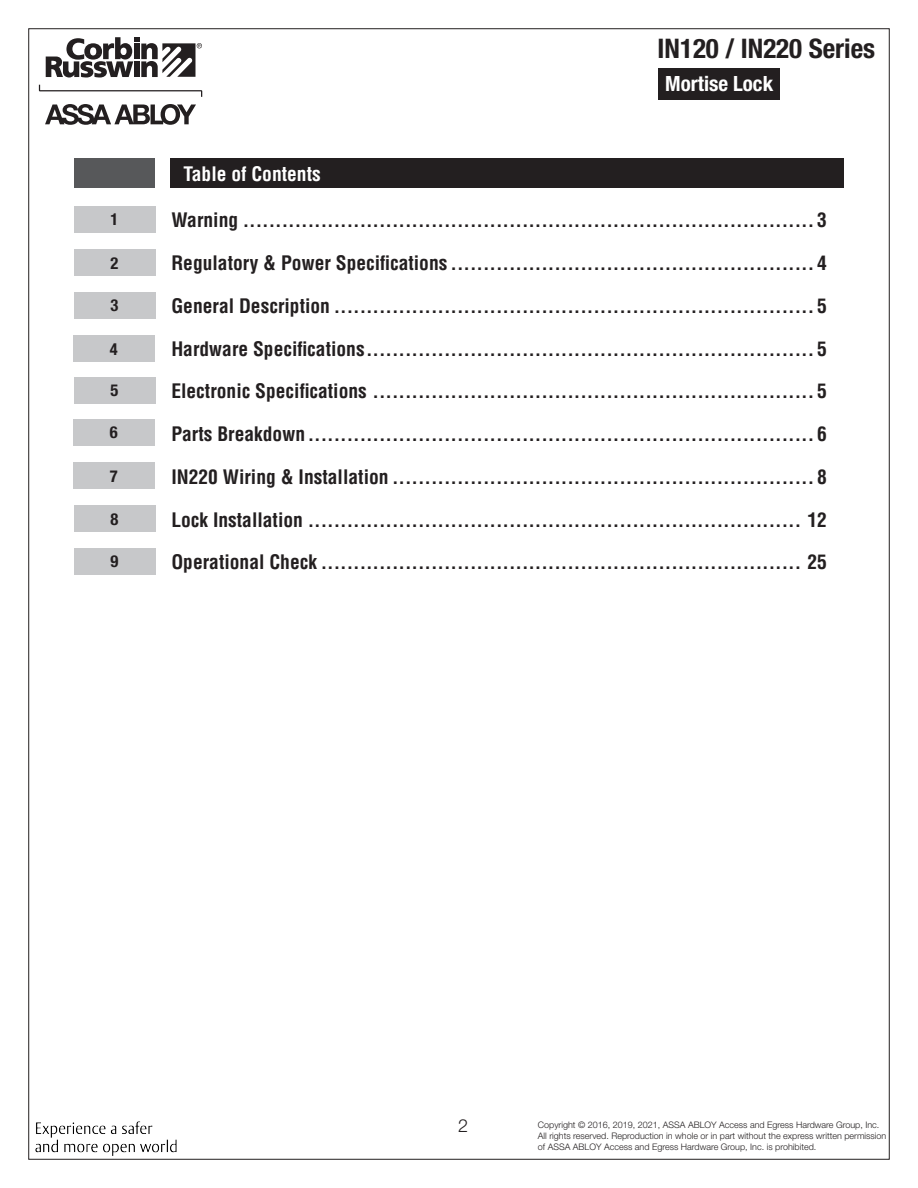
<style>
.page{position:relative;width:918px;height:1188px;background:#fff}
.page>*{position:absolute;margin:0;border:0;box-sizing:border-box;transform-origin:0 0}
.t1{font:700 condensed 27px "Helvetica Neue";color:#231f20}
.t2{font:700 condensed 21px "Helvetica Neue";color:#fff}
.SECTION_NAME_START{font:700 condensed 19.5px "Helvetica";color:#231f20}
.Section_Name_Continu{font:700 condensed 19.5px "Helvetica";color:#fff}
.t3{font:300 18px "Helvetica Neue";color:#231f20}
.Step_Number{font:700 condensed 16.5px "Helvetica Neue";color:#231f20}
.t4{font:300 9px/10.8px "Helvetica Neue";color:#231f20}
</style>
<div class="page">
<svg style="left:39px;top:85px;width:163px;height:12px"></svg>
<svg style="left:45px;top:104px;width:151px;height:21px"></svg>
<svg style="left:46px;top:37px;width:156px;height:41px"></svg>
<div style="left:658px;top:68px;width:122px;height:31px;background:#231f20"></div>
<img style="left:36px;top:1122px;width:141px;height:33px">
<div style="left:74px;top:206px;width:81px;height:27px;background:#c7c8ca"></div>
<div style="left:74px;top:292px;width:81px;height:27px;background:#c7c8ca"></div>
<div style="left:74px;top:249px;width:81px;height:27px;background:#c7c8ca"></div>
<div style="left:74px;top:159px;width:81px;height:29px;background:#57585a"></div>
<div style="left:170px;top:159px;width:674px;height:29px;background:#231f20"></div>
<div style="left:74px;top:377px;width:81px;height:26px;background:#c7c8ca"></div>
<div style="left:73px;top:419px;width:81px;height:27px;background:#c7c8ca"></div>
<div style="left:73px;top:335px;width:81px;height:27px;background:#c7c8ca"></div>
<div style="left:73px;top:462px;width:81px;height:27px;background:#c7c8ca"></div>
<div style="left:74px;top:506px;width:81px;height:26px;background:#c7c8ca"></div>
<div style="left:74px;top:548px;width:81px;height:27px;background:#c7c8ca"></div>
<p class="Step_Number" style="left:111px;top:210px;width:9px">1</p>
<p class="Step_Number" style="left:111px;top:253px;width:9px">2</p>
<p class="Step_Number" style="left:111px;top:295px;width:9px">3</p>
<p class="Step_Number" style="left:110px;top:339px;width:9px">4</p>
<p class="Step_Number" style="left:111px;top:380px;width:9px">5</p>
<p class="Step_Number" style="left:110px;top:423px;width:9px">6</p>
<p class="Step_Number" style="left:110px;top:466px;width:9px">7</p>
<p class="Step_Number" style="left:111px;top:509px;width:9px">8</p>
<p class="Step_Number" style="left:111px;top:552px;width:9px">9</p>
<p class="Section_Name_Continu" style="left:184px;top:162px;width:139px">Table of Contents</p>
<h1 class="t1" style="left:658px;top:32px;width:219px">IN120 / IN220 Series</h1>
<p class="t2" style="left:665px;top:71px;width:109px">Mortise Lock</p>
<p class="SECTION_NAME_START" style="left:171px;top:208px;width:657px">Warning ........................................................................................ 3</p>
<p class="SECTION_NAME_START" style="left:171px;top:251px;width:657px">Regulatory &amp; Power Specifications ........................................................ 4</p>
<p class="SECTION_NAME_START" style="left:171px;top:294px;width:657px">General Description .......................................................................... 5</p>
<p class="SECTION_NAME_START" style="left:171px;top:336px;width:657px">Hardware Specifications..................................................................... 5</p>
<p class="SECTION_NAME_START" style="left:171px;top:379px;width:657px">Electronic Specifications .................................................................... 5</p>
<p class="SECTION_NAME_START" style="left:171px;top:422px;width:657px">Parts Breakdown .............................................................................. 6</p>
<p class="SECTION_NAME_START" style="left:171px;top:465px;width:657px">IN220 Wiring &amp; Installation ................................................................. 8</p>
<p class="SECTION_NAME_START" style="left:171px;top:507px;width:657px">Lock Installation ............................................................................ 12</p>
<p class="SECTION_NAME_START" style="left:171px;top:550px;width:657px">Operational Check .......................................................................... 25</p>
<p class="t3" style="left:458px;top:1114px;width:12px">2</p>
<p class="t4" style="left:538px;top:1120px;width:350px">Copyright © 2016, 2019, 2021, ASSA ABLOY Access and Egress Hardware Group, Inc.<br>All rights reserved. Reproduction in whole or in part without the express written permission of ASSA ABLOY Access and Egress Hardware Group, Inc. is prohibited.</p>
</div>
